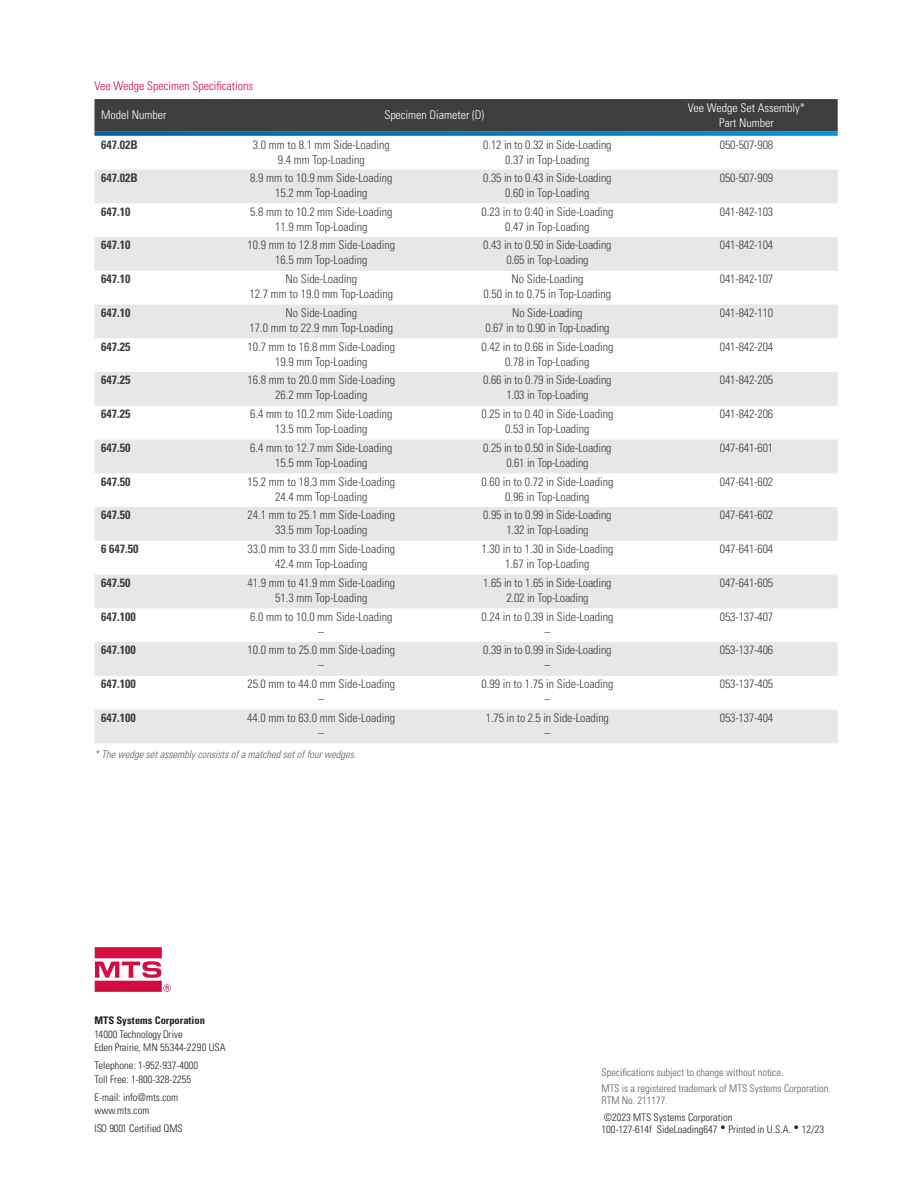
<style>
.page{position:relative;width:918px;height:1188px;background:#fff}
.page>*{position:absolute;margin:0;border:0;box-sizing:border-box;transform-origin:0 0}
.t1{font:300 condensed 12px/15px "Univers LT Std";color:#3e3e3f;text-align:center}
.t2{font:700 condensed 12px "Univers LT Std";color:#3e3e3f}
.t3{font:300 condensed 12px/15px "Univers LT Std";color:#fff;text-align:center}
.t4{font:300 condensed 12px "Univers LT Std";color:#d20d44}
.t5{font:300 condensed 10.5px/13.5px "Univers LT Std";color:#231f20}
.t6{font:300 condensed 10.5px/16.6px "Univers LT Std";color:#5f5f62}
.t7{font:italic 300 condensed 10.5px "Univers LT Std";color:#5f5f62}
.t8{font:700 condensed 10.5px "Univers LT Std";color:#231f20}
</style>
<div class="page">
<svg style="left:94px;top:99px;width:744px;height:37px;background:#394851"></svg>
<svg style="left:94px;top:170px;width:744px;height:573px;fill:#e6e7e9"></svg>
<svg style="left:95px;top:947px;width:76px;height:45px"></svg>
<p class="t4" style="left:94px;top:78px;width:160px">Vee Wedge Specimen Specifications</p>
<p class="t3" style="left:101px;top:108px;width:67px">Model Number</p>
<p class="t3" style="left:384px;top:108px;width:101px">Specimen Diameter (D)</p>
<p class="t3" style="left:688px;top:100px;width:119px">Vee Wedge Set Assembly*<br>Part Number</p>
<p class="t2" style="left:101px;top:137px;width:38px">647.02B</p>
<p class="t1" style="left:253px;top:137px;width:139px">3.0 mm to 8.1 mm Side-Loading<br>9.4 mm Top-Loading</p>
<p class="t1" style="left:483px;top:137px;width:130px">0.12 in to 0.32 in Side-Loading<br>0.37 in Top-Loading</p>
<p class="t1" style="left:720px;top:137px;width:55px">050-507-908</p>
<p class="t2" style="left:101px;top:170px;width:38px">647.02B</p>
<p class="t1" style="left:250px;top:170px;width:144px">8.9 mm to 10.9 mm Side-Loading<br>15.2 mm Top-Loading</p>
<p class="t1" style="left:483px;top:170px;width:130px">0.35 in to 0.43 in Side-Loading<br>0.60 in Top-Loading</p>
<p class="t1" style="left:720px;top:170px;width:55px">050-507-909</p>
<p class="t2" style="left:101px;top:204px;width:31px">647.10</p>
<p class="t1" style="left:250px;top:204px;width:144px">5.8 mm to 10.2 mm Side-Loading<br>11.9 mm Top-Loading</p>
<p class="t1" style="left:482px;top:204px;width:133px">0.23 in to 0.40 in Side-Loading<br>0.47 in Top-Loading</p>
<p class="t1" style="left:720px;top:204px;width:55px">041-842-103</p>
<p class="t2" style="left:101px;top:238px;width:31px">647.10</p>
<p class="t1" style="left:247px;top:238px;width:149px">10.9 mm to 12.8 mm Side-Loading<br>16.5 mm Top-Loading</p>
<p class="t1" style="left:483px;top:238px;width:130px">0.43 in to 0.50 in Side-Loading<br>0.65 in Top-Loading</p>
<p class="t1" style="left:720px;top:238px;width:55px">041-842-104</p>
<p class="t2" style="left:101px;top:271px;width:31px">647.10</p>
<p class="t1" style="left:249px;top:271px;width:145px">No Side-Loading<br>12.7 mm to 19.0 mm Top-Loading</p>
<p class="t1" style="left:484px;top:271px;width:129px">No Side-Loading<br>0.50 in to 0.75 in Top-Loading</p>
<p class="t1" style="left:720px;top:271px;width:55px">041-842-107</p>
<p class="t2" style="left:101px;top:305px;width:31px">647.10</p>
<p class="t1" style="left:249px;top:305px;width:145px">No Side-Loading<br>17.0 mm to 22.9 mm Top-Loading</p>
<p class="t1" style="left:485px;top:305px;width:126px">No Side-Loading<br>0.67 in to 0.90 in Top-Loading</p>
<p class="t1" style="left:720px;top:305px;width:55px">041-842-110</p>
<p class="t2" style="left:101px;top:339px;width:31px">647.25</p>
<p class="t1" style="left:247px;top:339px;width:149px">10.7 mm to 16.8 mm Side-Loading<br>19.9 mm Top-Loading</p>
<p class="t1" style="left:482px;top:339px;width:133px">0.42 in to 0.66 in Side-Loading<br>0.78 in Top-Loading</p>
<p class="t1" style="left:720px;top:339px;width:55px">041-842-204</p>
<p class="t2" style="left:101px;top:373px;width:31px">647.25</p>
<p class="t1" style="left:247px;top:373px;width:149px">16.8 mm to 20.0 mm Side-Loading<br>26.2 mm Top-Loading</p>
<p class="t1" style="left:483px;top:373px;width:130px">0.66 in to 0.79 in Side-Loading<br>1.03 in Top-Loading</p>
<p class="t1" style="left:720px;top:373px;width:55px">041-842-205</p>
<p class="t2" style="left:101px;top:406px;width:31px">647.25</p>
<p class="t1" style="left:250px;top:406px;width:144px">6.4 mm to 10.2 mm Side-Loading<br>13.5 mm Top-Loading</p>
<p class="t1" style="left:482px;top:406px;width:133px">0.25 in to 0.40 in Side-Loading<br>0.53 in Top-Loading</p>
<p class="t1" style="left:720px;top:406px;width:55px">041-842-206</p>
<p class="t2" style="left:101px;top:440px;width:31px">647.50</p>
<p class="t1" style="left:250px;top:440px;width:144px">6.4 mm to 12.7 mm Side-Loading<br>15.5 mm Top-Loading</p>
<p class="t1" style="left:483px;top:440px;width:130px">0.25 in to 0.50 in Side-Loading<br>0.61 in Top-Loading</p>
<p class="t1" style="left:720px;top:440px;width:55px">047-641-601</p>
<p class="t2" style="left:101px;top:474px;width:31px">647.50</p>
<p class="t1" style="left:247px;top:474px;width:149px">15.2 mm to 18.3 mm Side-Loading<br>24.4 mm Top-Loading</p>
<p class="t1" style="left:482px;top:474px;width:133px">0.60 in to 0.72 in Side-Loading<br>0.96 in Top-Loading</p>
<p class="t1" style="left:720px;top:474px;width:55px">047-641-602</p>
<p class="t2" style="left:101px;top:508px;width:31px">647.50</p>
<p class="t1" style="left:247px;top:508px;width:149px">24.1 mm to 25.1 mm Side-Loading<br>33.5 mm Top-Loading</p>
<p class="t1" style="left:483px;top:508px;width:130px">0.95 in to 0.99 in Side-Loading<br>1.32 in Top-Loading</p>
<p class="t1" style="left:720px;top:508px;width:55px">047-641-602</p>
<p class="t2" style="left:101px;top:541px;width:39px">6 647.50</p>
<p class="t1" style="left:247px;top:541px;width:149px">33.0 mm to 33.0 mm Side-Loading<br>42.4 mm Top-Loading</p>
<p class="t1" style="left:482px;top:541px;width:133px">1.30 in to 1.30 in Side-Loading<br>1.67 in Top-Loading</p>
<p class="t1" style="left:720px;top:541px;width:55px">047-641-604</p>
<p class="t2" style="left:101px;top:575px;width:31px">647.50</p>
<p class="t1" style="left:247px;top:575px;width:149px">41.9 mm to 41.9 mm Side-Loading<br>51.3 mm Top-Loading</p>
<p class="t1" style="left:483px;top:575px;width:130px">1.65 in to 1.65 in Side-Loading<br>2.02 in Top-Loading</p>
<p class="t1" style="left:720px;top:575px;width:55px">047-641-605</p>
<p class="t2" style="left:101px;top:609px;width:36px">647.100</p>
<p class="t1" style="left:250px;top:609px;width:144px">6.0 mm to 10.0 mm Side-Loading –</p>
<p class="t1" style="left:482px;top:609px;width:133px">0.24 in to 0.39 in Side-Loading –</p>
<p class="t1" style="left:720px;top:609px;width:55px">053-137-407</p>
<p class="t2" style="left:101px;top:643px;width:36px">647.100</p>
<p class="t1" style="left:247px;top:643px;width:149px">10.0 mm to 25.0 mm Side-Loading –</p>
<p class="t1" style="left:483px;top:643px;width:130px">0.39 in to 0.99 in Side-Loading –</p>
<p class="t1" style="left:720px;top:643px;width:55px">053-137-406</p>
<p class="t2" style="left:101px;top:676px;width:36px">647.100</p>
<p class="t1" style="left:247px;top:676px;width:149px">25.0 mm to 44.0 mm Side-Loading –</p>
<p class="t1" style="left:481px;top:676px;width:133px">0.99 in to 1.75 in Side-Loading –</p>
<p class="t1" style="left:720px;top:676px;width:55px">053-137-405</p>
<p class="t2" style="left:101px;top:710px;width:36px">647.100</p>
<p class="t1" style="left:247px;top:710px;width:149px">44.0 mm to 63.0 mm Side-Loading –</p>
<p class="t1" style="left:486px;top:710px;width:125px">1.75 in to 2.5 in Side-Loading –</p>
<p class="t1" style="left:720px;top:710px;width:55px">053-137-404</p>
<p class="t7" style="left:94px;top:748px;width:263px">* The wedge set assembly consists of a matched set of four wedges.</p>
<p class="t8" style="left:94px;top:1014px;width:112px">MTS Systems Corporation</p>
<p class="t5" style="left:94px;top:1027px;width:133px">14000 Technology Drive<br>Eden Prairie, MN 55344-2290 USA</p>
<p class="t5" style="left:94px;top:1059px;width:105px">Telephone: 1-952-937-4000<br>Toll Free: 1-800-328-2255</p>
<p class="t5" style="left:94px;top:1090px;width:85px">E-mail: info@mts.com www.mts.com</p>
<p class="t5" style="left:94px;top:1122px;width:90px">ISO 9001 Certified QMS</p>
<p class="t6" style="left:602px;top:1064px;width:231px">Specifications subject to change without notice.<br>MTS is a registered trademark of MTS Systems Corporation.</p>
<p class="t6" style="left:602px;top:1092px;width:68px">RTM No. 211177.</p>
<p class="t5" style="left:602px;top:1111px;width:224px;line-height:12px">©2023 MTS Systems Corporation<br>100-127-614f SideLoading647 • Printed in U.S.A. • 12/23</p>
</div>
